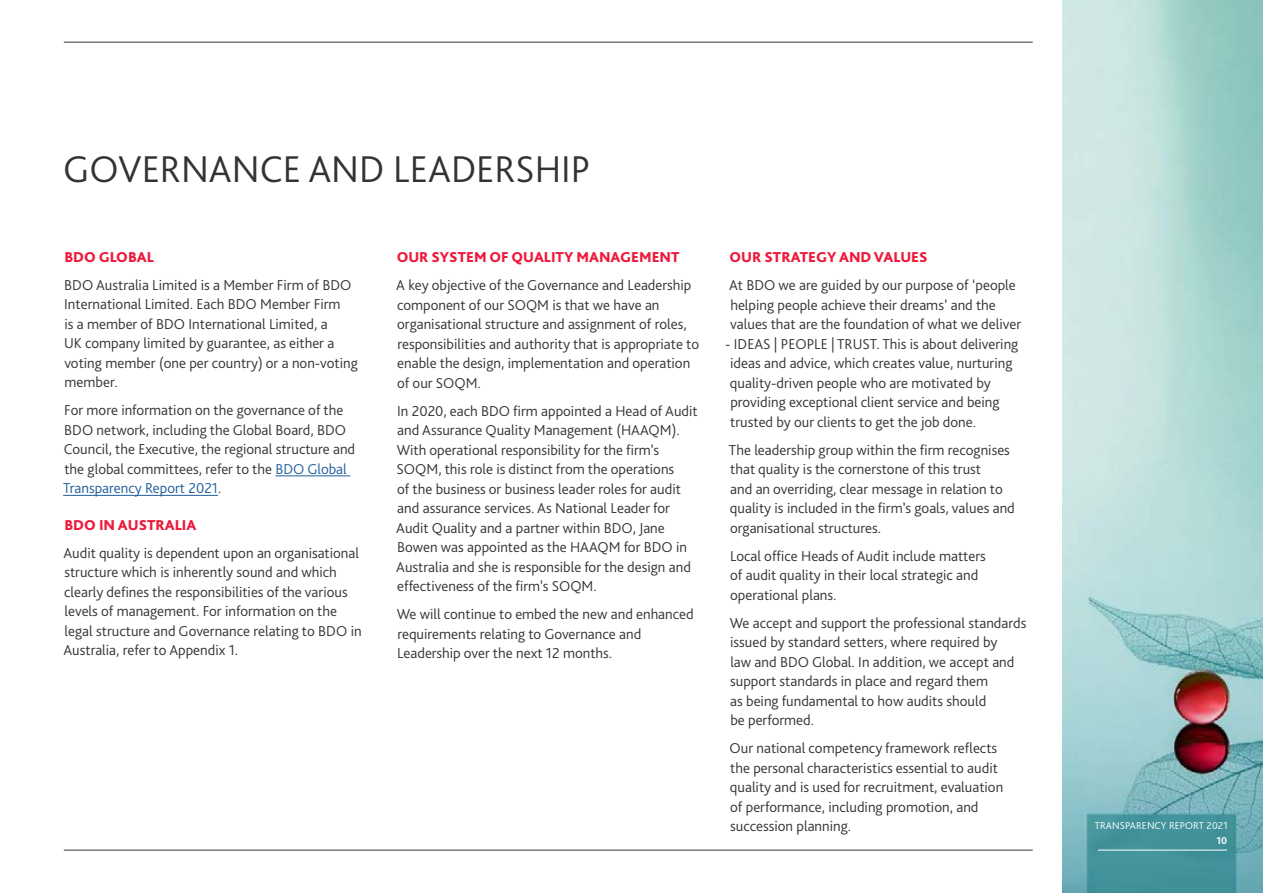
<style>
.page{position:relative;width:1263px;height:893px;background:#fff}
.page>*{position:absolute;margin:0;border:0;box-sizing:border-box;transform-origin:0 0}
.t1{font:300 39px "Bliss Pro";color:#343331}
.t2{font:300 15px/19.5px "Bliss Pro";color:#343331}
.t3{font:800 15px "Bliss Pro";color:#ed1a3b}
.t4{font:300 10.5px "Bliss Pro";letter-spacing:.01em;color:#fff}
.t5{font:700 10.5px "Bliss Pro";color:#fff}
.s1{color:#215e9e}
</style>
<div class="page">
<img style="left:1062px;top:0;width:201px;height:893px">
<hr style="left:64px;top:42px;width:969px;height:1px;background:#343331">
<hr style="left:64px;top:850px;width:969px;height:1px;background:#343331">
<hr style="left:1098px;top:850px;width:129px;height:1px;background:#fff">
<hr style="left:275px;top:475px;width:75px;height:1px;background:#215e9e">
<hr style="left:63px;top:495px;width:155px;height:1px;background:#215e9e">
<h1 class="t1" style="left:63px;top:144px;width:529px">GOVERNANCE AND LEADERSHIP</h1>
<p class="t3" style="left:64px;top:247px;width:91px">BDO GLOBAL</p>
<p class="t2" style="left:64px;top:274px;width:295px">BDO Australia Limited is a Member Firm of BDO International Limited. Each BDO Member Firm<br>is a member of BDO International Limited, a<br>UK company limited by guarantee, as either a voting member (one per country) or a non-voting member.</p>
<p class="t2" style="left:63px;top:400px;width:294px">For more information on the governance of the BDO network, including the Global Board, BDO Council, the Executive, the regional structure and the global committees, refer to the <span class="s1">BDO Global Transparency Report 2021</span>.</p>
<p class="t3" style="left:64px;top:515px;width:133px">BDO IN AUSTRALIA</p>
<p class="t2" style="left:63px;top:542px;width:300px">Audit quality is dependent upon an organisational structure which is inherently sound and which clearly defines the responsibilities of the various levels of management. For information on the legal structure and Governance relating to BDO in Australia, refer to Appendix 1.</p>
<p class="t3" style="left:397px;top:248px;width:284px">OUR SYSTEM OF QUALITY MANAGEMENT</p>
<p class="t2" style="left:396px;top:275px;width:304px">A key objective of the Governance and Leadership component of our SOQM is that we have an organisational structure and assignment of roles, responsibilities and authority that is appropriate to enable the design, implementation and operation of our SOQM.</p>
<p class="t2" style="left:396px;top:401px;width:303px">In 2020, each BDO firm appointed a Head of Audit and Assurance Quality Management (HAAQM).<br>With operational responsibility for the firm’s SOQM, this role is distinct from the operations<br>of the business or business leader roles for audit and assurance services. As National Leader for Audit Quality and a partner within BDO, Jane Bowen was appointed as the HAAQM for BDO in Australia and she is responsible for the design and effectiveness of the firm’s SOQM.</p>
<p class="t2" style="left:397px;top:604px;width:298px">We will continue to embed the new and enhanced requirements relating to Governance and<br>Leadership over the next 12 months.</p>
<p class="t3" style="left:730px;top:248px;width:199px">OUR STRATEGY AND VALUES</p>
<p class="t2" style="left:729px;top:275px;width:293px">At BDO we are guided by our purpose of ‘people helping people achieve their dreams’ and the values that are the foundation of what we deliver</p>
<p class="t2" style="left:730px;top:334px;width:290px;text-indent:-5px">- IDEAS | PEOPLE | TRUST. This is about delivering ideas and advice, which creates value, nurturing quality-driven people who are motivated by providing exceptional client service and being trusted by our clients to get the job done.</p>
<p class="t2" style="left:729px;top:440px;width:287px">The leadership group within the firm recognises that quality is the cornerstone of this trust<br>and an overriding, clear message in relation to quality is included in the firm’s goals, values and organisational structures.</p>
<p class="t2" style="left:730px;top:546px;width:257px">Local office Heads of Audit include matters of audit quality in their local strategic and operational plans.</p>
<p class="t2" style="left:730px;top:613px;width:298px">We accept and support the professional standards issued by standard setters, where required by<br>law and BDO Global. In addition, we accept and support standards in place and regard them<br>as being fundamental to how audits should<br>be performed.</p>
<p class="t2" style="left:729px;top:738px;width:275px">Our national competency framework reflects the personal characteristics essential to audit quality and is used for recruitment, evaluation of performance, including promotion, and succession planning.</p>
<p class="t4" style="left:1095px;top:819px;width:134px">TRANSPARENCY REPORT 2021</p>
<p class="t5" style="left:1216px;top:834px;width:12px">10</p>
</div>
